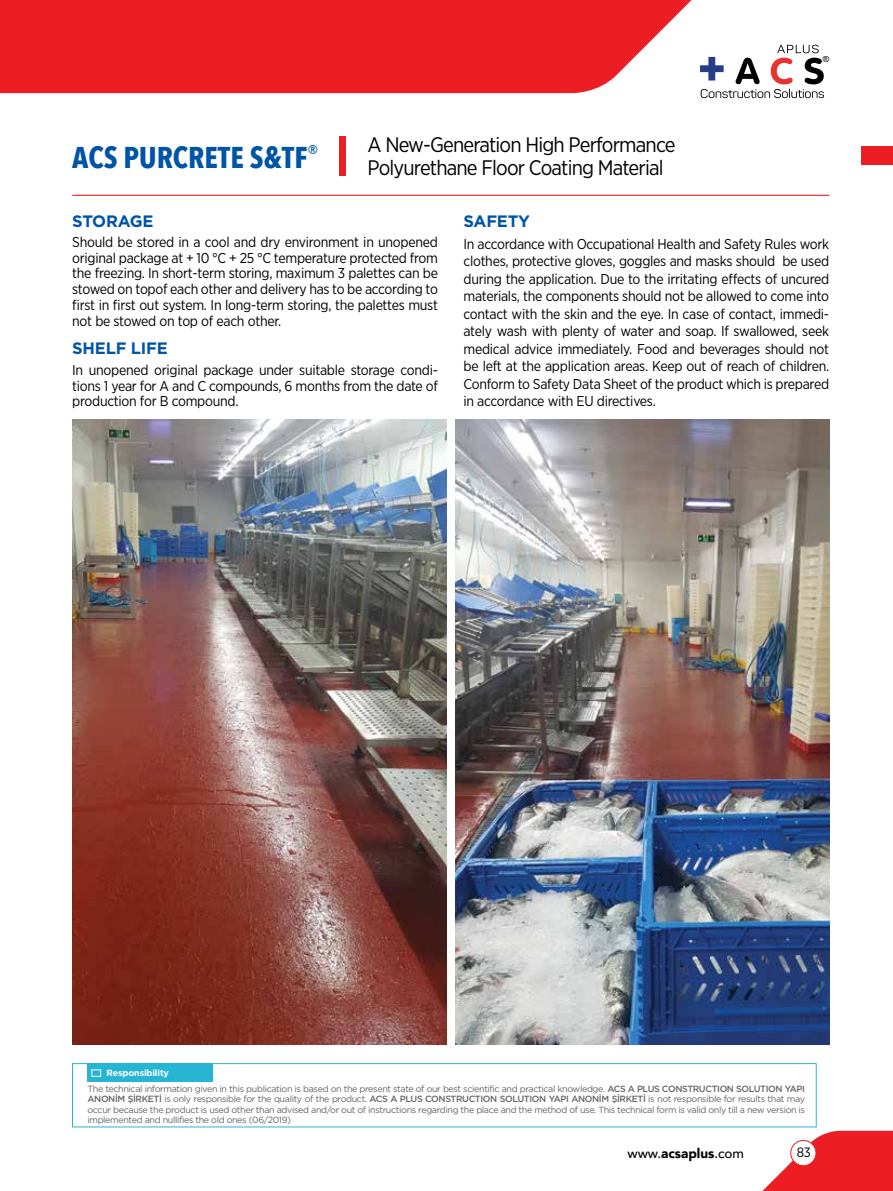
<style>
.page{position:relative;width:893px;height:1191px;background:#fff}
.page>*{position:absolute;margin:0;border:0;box-sizing:border-box;transform-origin:0 0}
.t1{font:700 30px "Avenir Next Condensed";color:#0054a6}
.t2{font:21px/23.2px "Gotham Narrow";letter-spacing:-.04em;color:#000}
.t3{font:700 16.5px "Gotham";letter-spacing:-.015em;color:#0054a6}
.t4{font:14.25px/17.5px "Gotham Narrow";letter-spacing:-.02em;color:#000;text-align:justify}
.t5{font:500 13.5px "Avenir";color:#000}
.t6{font:13.5px "Gotham Narrow";color:#000}
.t7{font:9px/10.5px "Gotham";letter-spacing:-.04em;color:#636466;text-align:justify}
.t8{font:700 9px "Gotham";letter-spacing:-.02em;color:#fff}
.t9{font:8.25px "Arial";color:#000;scale:1.06 1}
.s1{font-weight:500}
.s2{font-weight:900}
</style>
<div class="page">
<div style="left:862px;top:146px;width:31px;height:19px;background:#ed1d24"></div>
<svg style="left:700px;top:45px;width:124px;height:53px"></svg>
<div style="left:0;top:0;width:692px;height:93px;background:#ed1d24"></div>
<hr style="left:72px;top:195px;width:757px;height:1px;background:#ed1d24">
<img style="left:72px;top:419px;width:374px;height:626px">
<img style="left:455px;top:419px;width:374px;height:626px">
<div style="left:339px;top:136px;width:7px;height:40px;background:#ed1d24"></div>
<svg style="left:762px;top:1130px;width:131px;height:61px"></svg>
<div style="left:790px;top:1140px;width:26px;height:26px;border:1px solid #ed1d24;border-radius:50%"></div>
<div style="left:72px;top:1063px;width:744px;height:64px;border:1px solid #26b5d2"></div>
<div style="left:87px;top:1063px;width:125px;height:18px;background:#26b5d2"></div>
<div style="left:91px;top:1069px;width:10px;height:7px;background:#26b5d2;border:1px solid #fff"></div>
<h1 class="t1" style="left:72px;top:139px;width:248px">ACS PURCRETE S&amp;TF<sup>®</sup></h1>
<h2 class="t2" style="left:367px;top:132px;width:310px">A New-Generation High Performance<br>Polyurethane Floor Coating Material</h2>
<p class="t9" style="left:823px;top:54px;width:8px">®</p>
<p class="t3" style="left:72px;top:210px;width:83px">STORAGE</p>
<p class="t4" style="left:72px;top:234px;width:367px;line-height:15.8px">Should be stored in a cool and dry environment in unopened original package at + 10 °C + 25 °C temperature protected from the freezing. In short-term storing, maximum 3 palettes can be stowed on topof each other and delivery has to be according to first in first out system. In long-term storing, the palettes must not be stowed on top of each other.</p>
<p class="t3" style="left:72px;top:337px;width:97px">SHELF LIFE</p>
<p class="t4" style="left:72px;top:362px;width:367px;line-height:15.8px">In unopened original package under suitable storage condi&shy;tions 1 year for A and C compounds, 6 months from the date of production for B compound.</p>
<p class="t3" style="left:463px;top:210px;width:68px">SAFETY</p>
<p class="t4" style="left:463px;top:235px;width:367px">In accordance with Occupational Health and Safety Rules work clothes, protective gloves, goggles and masks should be used during the application. Due to the irritating effects of uncured materials, the components should not be allowed to come into contact with the skin and the eye. In case of contact, immedi&shy;ately wash with plenty of water and soap. If swallowed, seek medical advice immediately. Food and beverages should not be left at the application areas. Keep out of reach of children.<br>Conform to Safety Data Sheet of the product which is prepared in accordance with EU directives.</p>
<p class="t8" style="left:107px;top:1067px;width:64px">Responsibility</p>
<p class="t7" style="left:87px;top:1083px;width:719px">The technical information given in this publication is based on the present state of our best scientific and practical knowledge. <span class="s1">ACS A PLUS CONSTRUCTION SOLUTION YAPI ANONİM ŞİRKETİ</span> is only responsible for the quality of the product. <span class="s1">ACS A PLUS CONSTRUCTION SOLUTION YAPI ANONİM ŞİRKETİ</span> is not responsible for results that may occur because the product is used other than advised and/or out of instructions regarding the place and the method of use. This technical form is valid only till a new version is implemented and nullifies the old ones (06/2019)</p>
<p class="t5" style="left:627px;top:1141px;width:118px">www.<span class="s2">acsaplus</span>.com</p>
<p class="t6" style="left:797px;top:1143px;width:16px">83</p>
</div>
